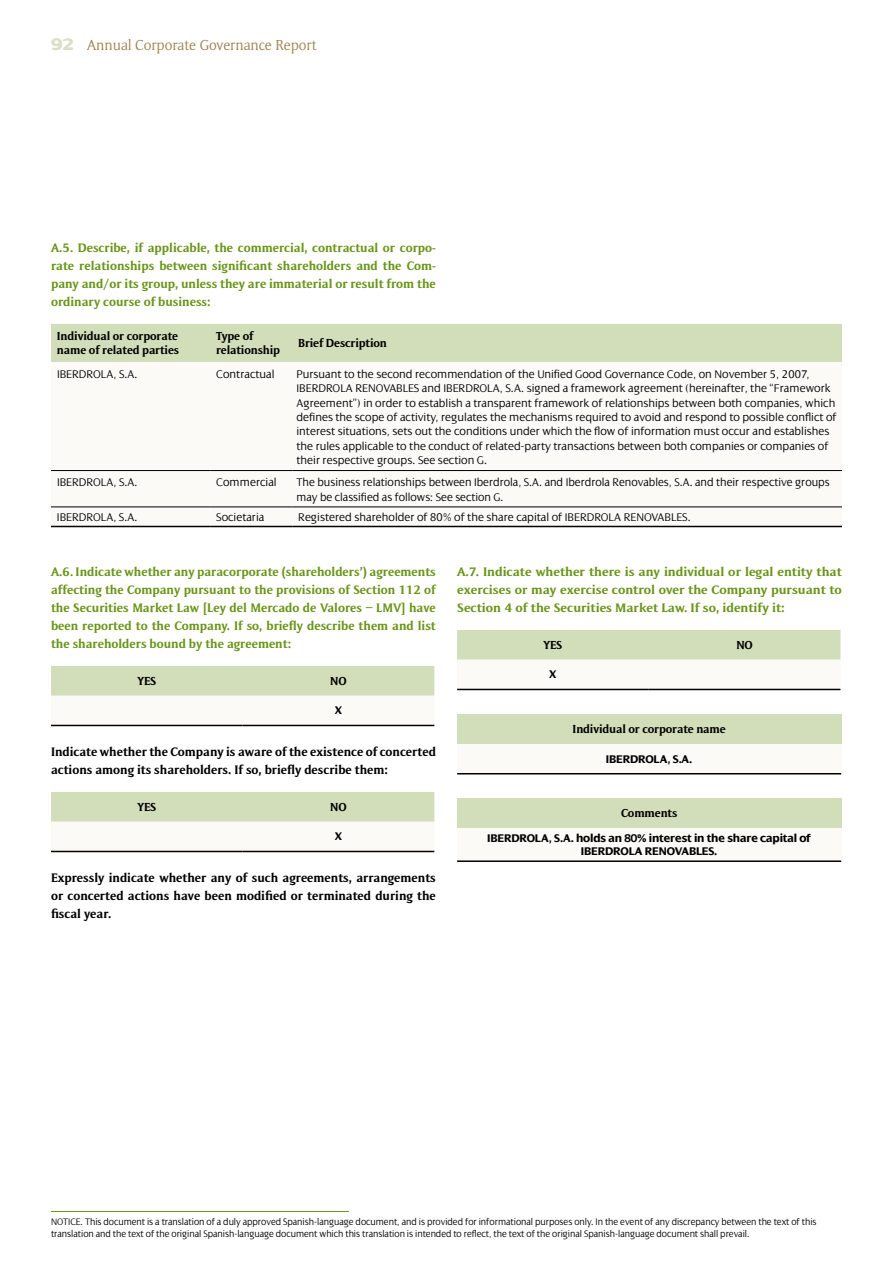
<style>
.page{position:relative;width:893px;height:1263px;background:#fff}
.page>*{position:absolute;margin:0;border:0;box-sizing:border-box;transform-origin:0 0}
.t1{font:15px "Memento";color:#a08452}
.t2{font:700 12.75px/18px "Memento";color:#699519;text-align:justify}
.t3{font:700 12.75px/18px "Memento";color:#000}
.t4{font:700 12.75px/18px "Memento";color:#699519;text-align:justify;scale:1.05 1}
.t5{font:300 12px/14.4px "Dialog";color:#000}
.t6{font:700 12px/14.4px "Memento";letter-spacing:-.01em;color:#000}
.t7{font:700 12px/13.4px "Dialog";letter-spacing:-.01em;color:#000;text-align:center}
.t8{font:300 10.2px/12.1px "Dialog";letter-spacing:-.005em;color:#000;scale:.95 1}
.s1{font-family:"Dialog";font-weight:800;font-size:18px;color:#dcdec6}
</style>
<div class="page">
<hr style="left:51px;top:1211px;width:298px;height:1px;background:#699519">
<div style="left:51px;top:324px;width:791px;height:38px;background:#d2ddb9"></div>
<svg style="left:51px;top:471px;width:791px;height:55px"></svg>
<hr style="left:51px;top:526px;width:159px;height:1px;background:#000">
<hr style="left:210px;top:526px;width:82px;height:1px;background:#000">
<hr style="left:292px;top:526px;width:550px;height:1px;background:#000">
<hr style="left:51px;top:470px;width:159px;height:1px;background:#000">
<hr style="left:210px;top:470px;width:82px;height:1px;background:#000">
<hr style="left:292px;top:470px;width:550px;height:1px;background:#000">
<hr style="left:51px;top:507px;width:159px;height:1px;background:#000">
<hr style="left:210px;top:507px;width:82px;height:1px;background:#000">
<hr style="left:292px;top:507px;width:550px;height:1px;background:#000">
<svg style="left:51px;top:666px;width:383px;height:59px"></svg>
<hr style="left:51px;top:725px;width:192px;height:1px;background:#000">
<hr style="left:243px;top:725px;width:191px;height:1px;background:#000">
<svg style="left:51px;top:792px;width:383px;height:59px"></svg>
<hr style="left:51px;top:851px;width:192px;height:1px;background:#000">
<hr style="left:243px;top:851px;width:191px;height:1px;background:#000">
<svg style="left:457px;top:630px;width:383px;height:59px"></svg>
<hr style="left:457px;top:689px;width:192px;height:1px;background:#000">
<hr style="left:649px;top:689px;width:191px;height:1px;background:#000">
<div style="left:457px;top:714px;width:384px;height:30px;background:#d2ddb9"></div>
<div style="left:457px;top:744px;width:384px;height:30px;background:#fbfaf7"></div>
<hr style="left:457px;top:773px;width:384px;height:1px;background:#000">
<div style="left:457px;top:798px;width:384px;height:30px;background:#d2ddb9"></div>
<div style="left:457px;top:828px;width:384px;height:33px;background:#fbfaf7"></div>
<hr style="left:457px;top:860px;width:384px;height:2px;background:#000">
<p class="t1" style="left:51px;top:36px;width:267px"><span class="s1">92</span> Annual Corporate Governance Report</p>
<p class="t2" style="left:51px;top:238px;width:386px">A.5. Describe, if applicable, the commercial, contractual or corpo&shy;rate relationships between significant shareholders and the Com&shy;pany and/or its group, unless they are immaterial or result from the ordinary course of business:</p>
<p class="t6" style="left:57px;top:328px;width:124px">Individual or corporate name of related parties</p>
<p class="t6" style="left:216px;top:328px;width:65px">Type of relationship</p>
<p class="t6" style="left:298px;top:336px;width:90px">Brief Description</p>
<p class="t5" style="left:57px;top:367px;width:82px">IBERDROLA, S.A.</p>
<p class="t5" style="left:216px;top:367px;width:60px">Contractual</p>
<p class="t5" style="left:297px;top:367px;width:542px">Pursuant to the second recommendation of the Unified Good Governance Code, on November 5, 2007, IBERDROLA RENOVABLES and IBERDROLA, S.A. signed a framework agreement (hereinafter, the “Framework Agreement”) in order to establish a transparent framework of relationships between both companies, which defines the scope of activity, regulates the mechanisms required to avoid and respond to possible conflict of interest situations, sets out the conditions under which the flow of information must occur and establishes the rules applicable to the conduct of related-party transactions between both companies or companies of their respective groups. See section G.</p>
<p class="t5" style="left:57px;top:475px;width:82px">IBERDROLA, S.A.</p>
<p class="t5" style="left:216px;top:475px;width:62px">Commercial</p>
<p class="t5" style="left:297px;top:475px;width:535px">The business relationships between Iberdrola, S.A. and Iberdrola Renovables, S.A. and their respective groups may be classified as follows: See section G.</p>
<p class="t5" style="left:57px;top:509px;width:82px">IBERDROLA, S.A.</p>
<p class="t5" style="left:216px;top:509px;width:50px">Societaria</p>
<p class="t5" style="left:298px;top:509px;width:394px">Registered shareholder of 80% of the share capital of IBERDROLA RENOVABLES.</p>
<p class="t2" style="left:51px;top:562px;width:386px">A.6. Indicate whether any paracorporate (shareholders’) agreements affecting the Company pursuant to the provisions of Section 112 of the Securities Market Law [Ley del Mercado de Valores – LMV] have been reported to the Company. If so, briefly describe them and list the shareholders bound by the agreement:</p>
<p class="t6" style="left:137px;top:673px;width:20px">YES</p>
<p class="t6" style="left:330px;top:673px;width:18px">NO</p>
<p class="t7" style="left:335px;top:704px;width:9px">X</p>
<p class="t3" style="left:51px;top:742px;width:386px">Indicate whether the Company is aware of the existence of concerted actions among its shareholders. If so, briefly describe them:</p>
<p class="t6" style="left:137px;top:799px;width:20px">YES</p>
<p class="t6" style="left:330px;top:799px;width:18px">NO</p>
<p class="t7" style="left:335px;top:830px;width:9px">X</p>
<p class="t3" style="left:51px;top:868px;width:386px;text-align:justify">Expressly indicate whether any of such agreements, arrangements or concerted actions have been modified or terminated during the fiscal year.</p>
<p class="t4" style="left:457px;top:562px;width:368px">A.7. Indicate whether there is any individual or legal entity that exercises or may exercise control over the Company pursuant to Section 4 of the Securities Market Law. If so, identify it:</p>
<p class="t6" style="left:543px;top:637px;width:20px">YES</p>
<p class="t6" style="left:736px;top:637px;width:18px">NO</p>
<p class="t7" style="left:549px;top:668px;width:9px">X</p>
<p class="t6" style="left:573px;top:722px;width:155px">Individual or corporate name</p>
<p class="t7" style="left:606px;top:752px;width:88px">IBERDROLA, S.A.</p>
<p class="t6" style="left:621px;top:806px;width:58px">Comments</p>
<p class="t7" style="left:487px;top:831px;width:325px">IBERDROLA, S.A. holds an 80% interest in the share capital of<br>IBERDROLA RENOVABLES.</p>
<p class="t8" style="left:51px;top:1215px;width:807px">NOTICE. This document is a translation of a duly approved Spanish-language document, and is provided for informational purposes only. In the event of any discrepancy between the text of this translation and the text of the original Spanish-language document which this translation is intended to reflect, the text of the original Spanish-language document shall prevail.</p>
</div>
